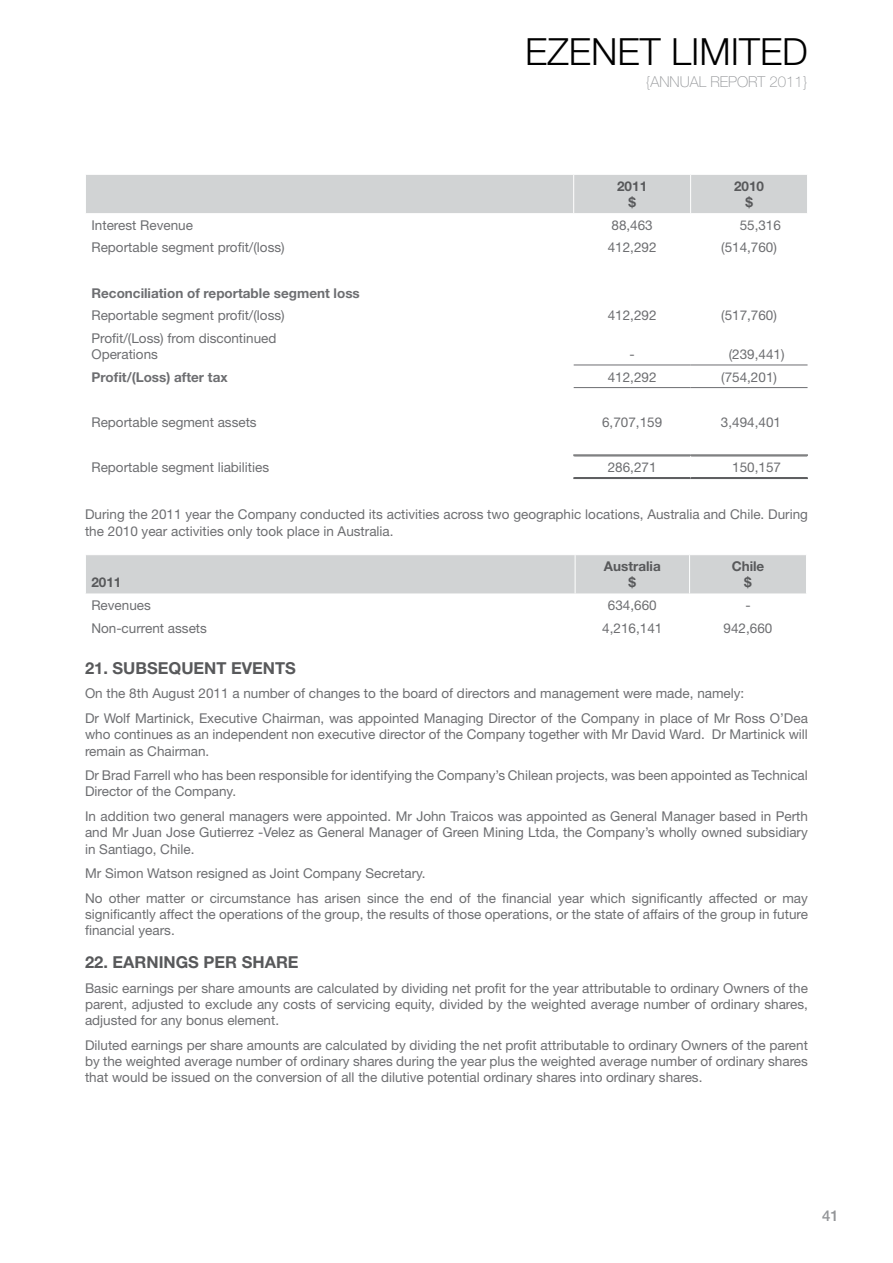
<style>
.page{position:relative;width:893px;height:1263px;background:#fff}
.page>*{position:absolute;margin:0;border:0;box-sizing:border-box;transform-origin:0 0}
.t1{font:300 37.5px "Helvetica Neue LT";color:#000}
.t2{font:700 16.5px "Helvetica Neue LT";color:#58595b}
.t3{font:100 15px "Helvetica Neue LT";color:#939598}
.t4{font:500 15px "Helvetica Neue LT";color:#939598}
.t5{font:13.5px/16.2px "Helvetica Neue LT";color:#6d6e71}
.t6{font:700 13.5px "Helvetica Neue LT";color:#6d6e71}
.t7{font:700 13.5px/16.2px "Helvetica Neue LT";color:#58595b;text-align:center}
</style>
<div class="page">
<div style="left:86px;top:175px;width:721px;height:38px;background:#d1d3d4"></div>
<hr style="left:573px;top:175px;width:1px;height:38px;background:#fff">
<hr style="left:690px;top:175px;width:1px;height:38px;background:#fff">
<hr style="left:574px;top:365px;width:117px;height:1px;background:#6d6e71">
<hr style="left:691px;top:365px;width:116px;height:1px;background:#6d6e71">
<hr style="left:574px;top:387px;width:117px;height:1px;background:#6d6e71">
<hr style="left:691px;top:387px;width:116px;height:1px;background:#6d6e71">
<hr style="left:573px;top:455px;width:118px;height:1px;background:#58595b">
<hr style="left:573px;top:456px;width:118px;height:1px;background:#58595b">
<hr style="left:691px;top:455px;width:117px;height:1px;background:#58595b">
<hr style="left:691px;top:456px;width:117px;height:1px;background:#58595b">
<hr style="left:573px;top:477px;width:118px;height:1px;background:#58595b">
<hr style="left:573px;top:478px;width:118px;height:1px;background:#58595b">
<hr style="left:691px;top:477px;width:117px;height:1px;background:#58595b">
<hr style="left:691px;top:478px;width:117px;height:1px;background:#58595b">
<div style="left:86px;top:555px;width:720px;height:38px;background:#d1d3d4"></div>
<hr style="left:575px;top:555px;width:1px;height:38px;background:#fff">
<hr style="left:689px;top:555px;width:1px;height:38px;background:#fff">
<h1 class="t1" style="left:525px;top:29px;width:284px">EZENET LIMITED</h1>
<p class="t3" style="left:645px;top:73px;width:164px">{ANNUAL REPORT 2011}</p>
<p class="t7" style="left:617px;top:178px;width:32px">2011 $</p>
<p class="t7" style="left:734px;top:178px;width:32px">2010 $</p>
<p class="t5" style="left:91px;top:217px;width:103px">Interest Revenue</p>
<p class="t5" style="left:611px;top:217px;width:43px">88,463</p>
<p class="t5" style="left:740px;top:217px;width:43px">55,316</p>
<p class="t5" style="left:91px;top:239px;width:195px">Reportable segment profit/(loss)</p>
<p class="t5" style="left:608px;top:239px;width:50px">412,292</p>
<p class="t5" style="left:721px;top:239px;width:57px">(514,760)</p>
<p class="t6" style="left:91px;top:284px;width:270px">Reconciliation of reportable segment loss</p>
<p class="t5" style="left:91px;top:307px;width:195px">Reportable segment profit/(loss)</p>
<p class="t5" style="left:608px;top:307px;width:50px">412,292</p>
<p class="t5" style="left:721px;top:307px;width:57px">(517,760)</p>
<p class="t5" style="left:91px;top:330px;width:187px">Profit/(Loss) from discontinued<br>Operations</p>
<p class="t5" style="left:629px;top:346px;width:7px">-</p>
<p class="t5" style="left:729px;top:346px;width:57px">(239,441)</p>
<p class="t6" style="left:91px;top:368px;width:138px">Profit/(Loss) after tax</p>
<p class="t5" style="left:608px;top:368px;width:50px">412,292</p>
<p class="t5" style="left:721px;top:368px;width:57px">(754,201)</p>
<p class="t5" style="left:91px;top:414px;width:167px">Reportable segment assets</p>
<p class="t5" style="left:602px;top:414px;width:62px">6,707,159</p>
<p class="t5" style="left:721px;top:414px;width:62px">3,494,401</p>
<p class="t5" style="left:91px;top:459px;width:179px">Reportable segment liabilities</p>
<p class="t5" style="left:608px;top:459px;width:50px">286,271</p>
<p class="t5" style="left:732px;top:459px;width:50px">150,157</p>
<p class="t5" style="left:85px;top:506px;width:724px">During the 2011 year the Company conducted its activities across two geographic locations, Australia and Chile. During the 2010 year activities only took place in Australia.</p>
<p class="t7" style="left:91px;top:574px;width:32px">2011</p>
<p class="t7" style="left:604px;top:558px;width:58px">Australia $</p>
<p class="t7" style="left:732px;top:558px;width:34px">Chile $</p>
<p class="t5" style="left:91px;top:597px;width:61px">Revenues</p>
<p class="t5" style="left:608px;top:597px;width:50px">634,660</p>
<p class="t5" style="left:745px;top:597px;width:7px">-</p>
<p class="t5" style="left:91px;top:620px;width:117px">Non-current assets</p>
<p class="t5" style="left:602px;top:620px;width:62px">4,216,141</p>
<p class="t5" style="left:724px;top:620px;width:50px">942,660</p>
<p class="t2" style="left:85px;top:658px;width:212px">21. SUBSEQUENT EVENTS</p>
<p class="t5" style="left:85px;top:681px;width:724px;line-height:24.8px">On the 8th August 2011 a number of changes to the board of directors and management were made, namely:<br>Dr Wolf Martinick, Executive Chairman, was appointed Managing Director of the Company in place of Mr Ross O’Dea</p>
<p class="t5" style="left:85px;top:726px;width:724px">who continues as an independent non executive director of the Company together with Mr David Ward. Dr Martinick will remain as Chairman.</p>
<p class="t5" style="left:85px;top:767px;width:724px">Dr Brad Farrell who has been responsible for identifying the Company’s Chilean projects, was been appointed as Technical<br>Director of the Company.</p>
<p class="t5" style="left:85px;top:808px;width:724px;text-align:justify">In addition two general managers were appointed. Mr John Traicos was appointed as General Manager based in Perth and Mr Juan Jose Gutierrez -Velez as General Manager of Green Mining Ltda, the Company’s wholly owned subsidiary in Santiago, Chile.</p>
<p class="t5" style="left:85px;top:861px;width:724px;line-height:24.8px">Mr Simon Watson resigned as Joint Company Secretary.<br>No other matter or circumstance has arisen since the end of the financial year which significantly affected or may</p>
<p class="t5" style="left:85px;top:906px;width:724px">significantly affect the operations of the group, the results of those operations, or the state of affairs of the group in future financial years.</p>
<p class="t2" style="left:85px;top:952px;width:215px">22. EARNINGS PER SHARE</p>
<p class="t5" style="left:85px;top:979px;width:724px;text-align:justify">Basic earnings per share amounts are calculated by dividing net profit for the year attributable to ordinary Owners of the parent, adjusted to exclude any costs of servicing equity, divided by the weighted average number of ordinary shares, adjusted for any bonus element.</p>
<p class="t5" style="left:85px;top:1037px;width:724px;text-align:justify">Diluted earnings per share amounts are calculated by dividing the net profit attributable to ordinary Owners of the parent by the weighted average number of ordinary shares during the year plus the weighted average number of ordinary shares that would be issued on the conversion of all the dilutive potential ordinary shares into ordinary shares.</p>
<p class="t4" style="left:822px;top:1206px;width:18px">41</p>
</div>
